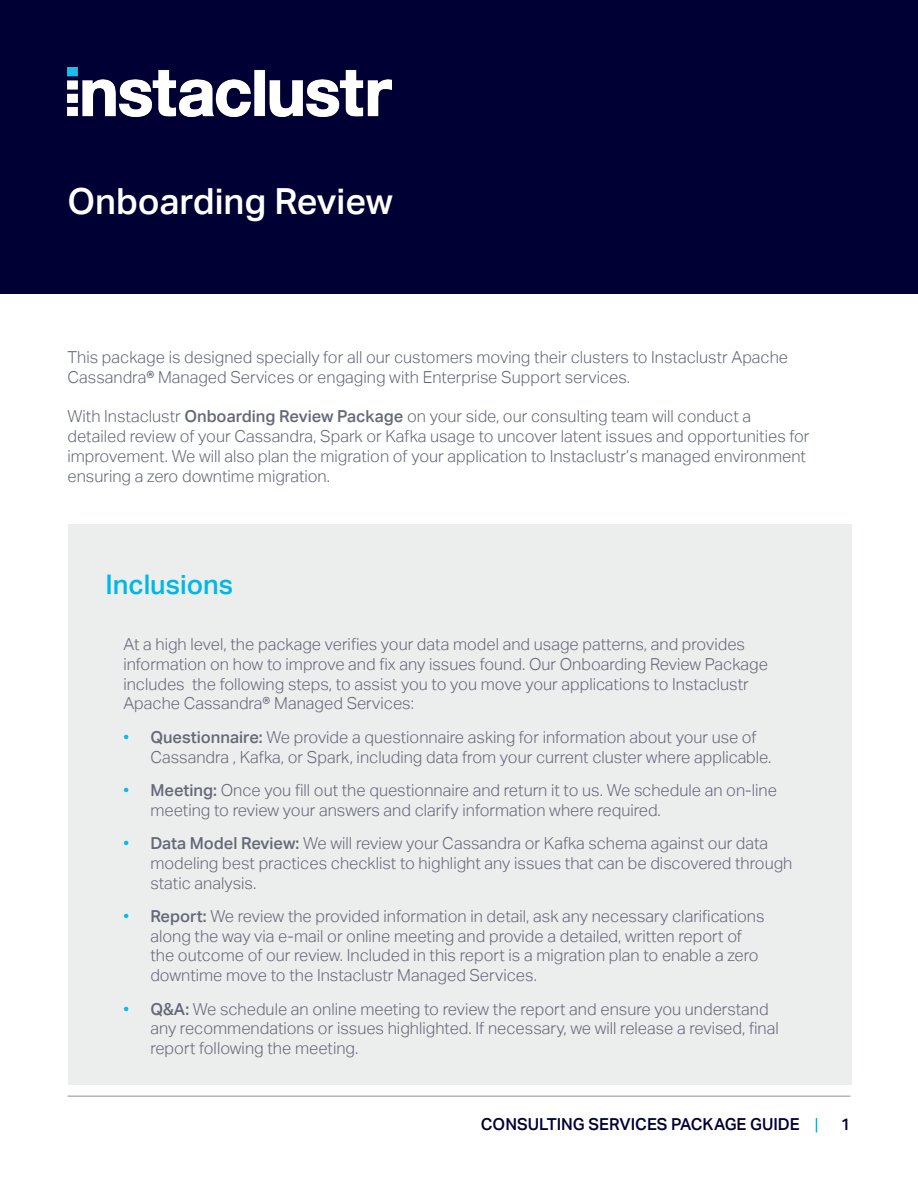
<style>
.page{position:relative;width:918px;height:1188px;background:#fff}
.page>*{position:absolute;margin:0;border:0;box-sizing:border-box;transform-origin:0 0}
.t1{font:500 36px "Aktiv Grotesk";color:#fff}
.t2{font:500 27px "Aktiv Grotesk";color:#00b8e5}
.t3{font:300 16.5px/19.8px "Aktiv Grotesk";color:#646978}
.t4{font:500 16.5px "Aktiv Grotesk";color:#000034}
.s1{font-weight:500}
.s2{color:#00bce9}
</style>
<div class="page">
<hr style="left:68px;top:1095px;width:782px;height:2px;background:#b2b6b7">
<svg style="left:816px;top:1118px;width:1px;height:15px"></svg>
<div style="left:0;top:0;width:918px;height:294px;background:#000034"></div>
<div style="left:69px;top:524px;width:783px;height:560px;background:#eceded"></div>
<img style="left:68px;top:68px;width:324px;height:49px">
<h1 class="t1" style="left:68px;top:180px;width:327px">Onboarding Review</h1>
<p class="t3" style="left:68px;top:347px;width:722px">This package is designed specially for all our customers moving their clusters to Instaclustr Apache<br>Cassandra<span class="s1">®</span> Managed Services or engaging with Enterprise Support services.</p>
<p class="t3" style="left:68px;top:407px;width:744px">With Instaclustr <span class="s1">Onboarding Review Package</span> on your side, our consulting team will conduct a detailed review of your Cassandra, Spark or Kafka usage to uncover latent issues and opportunities for improvement. We will also plan the migration of your application to Instaclustr’s managed environment ensuring a zero downtime migration.</p>
<h2 class="t2" style="left:105px;top:569px;width:129px">Inclusions</h2>
<p class="t3" style="left:123px;top:634px;width:646px">At a high level, the package verifies your data model and usage patterns, and provides information on how to improve and fix any issues found. Our Onboarding Review Package includes the following steps, to assist you to you move your applications to Instaclustr Apache Cassandra® Managed Services:</p>
<p class="t3" style="left:150px;top:727px;width:622px;text-indent:-27px"><span class="s2">•</span> <span class="s1">Questionnaire:</span> We provide a questionnaire asking for information about your use of<br>Cassandra , Kafka, or Spark, including data from your current cluster where applicable.</p>
<p class="t3" style="left:150px;top:780px;width:628px;text-indent:-27px"><span class="s2">•</span> <span class="s1">Meeting:</span> Once you fill out the questionnaire and return it to us. We schedule an on-line meeting to review your answers and clarify information where required.</p>
<p class="t3" style="left:150px;top:833px;width:644px;text-indent:-27px"><span class="s2">•</span> <span class="s1">Data Model Review:</span> We will review your Cassandra or Kafka schema against our data modeling best practices checklist to highlight any issues that can be discovered through static analysis.</p>
<p class="t3" style="left:150px;top:906px;width:616px;text-indent:-27px"><span class="s2">•</span> <span class="s1">Report:</span> We review the provided information in detail, ask any necessary clarifications along the way via e-mail or online meeting and provide a detailed, written report of the outcome of our review. Included in this report is a migration plan to enable a zero downtime move to the Instaclustr Managed Services.</p>
<p class="t3" style="left:150px;top:999px;width:630px;text-indent:-27px"><span class="s2">•</span> <span class="s1">Q&amp;A:</span> We schedule an online meeting to review the report and ensure you understand any recommendations or issues highlighted. If necessary, we will release a revised, final report following the meeting.</p>
<p class="t4" style="left:481px;top:1115px;width:320px">CONSULTING SERVICES PACKAGE GUIDE</p>
<p class="t4" style="left:841px;top:1115px;width:11px">1</p>
</div>
